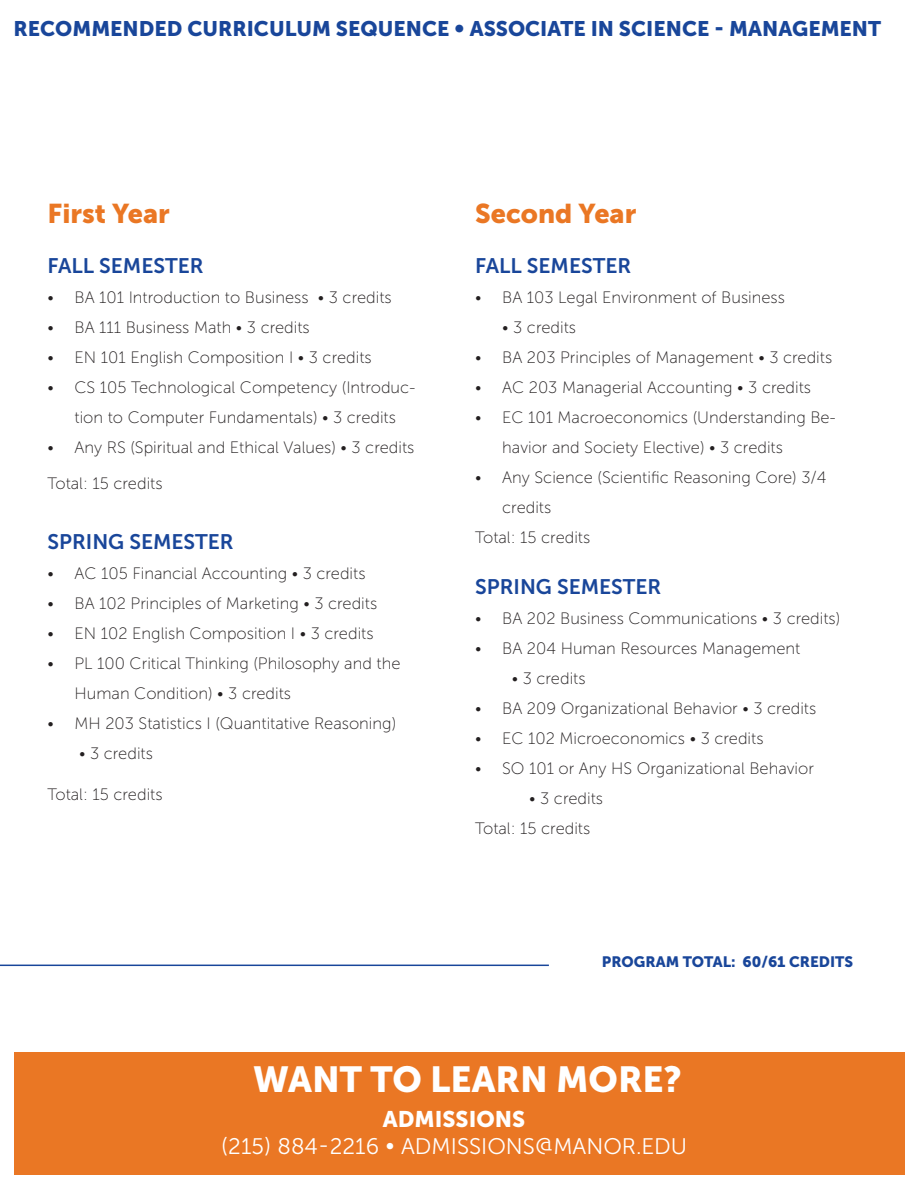
<style>
.page{position:relative;width:918px;height:1188px;background:#fff}
.page>*{position:absolute;margin:0;border:0;box-sizing:border-box;transform-origin:0 0}
.t1{font:36px "Museo Sans 900";color:#fff}
.t2{font:27px "Museo Sans 900";color:#ea7724}
.t3{font:22.5px "Museo Sans 300";color:#fff}
.t4{font:22.5px "Museo Sans 900";color:#fff}
.t5{font:21px "Museo Sans 900";color:#19469a}
.t6{font:21px "Museo Sans 700";color:#19469a}
.t7{font:16.5px/30px "Museo Sans 100";color:#231f20}
.t8{font:15px "Museo Sans 900";color:#19469a}
</style>
<div class="page">
<hr style="left:0;top:965px;width:549px;height:1px;background:#19469a">
<div style="left:14px;top:1052px;width:891px;height:122px;background:#ea7724"></div>
<p class="t5" style="left:14px;top:17px;width:869px">RECOMMENDED CURRICULUM SEQUENCE • ASSOCIATE IN SCIENCE - MANAGEMENT</p>
<p class="t2" style="left:48px;top:198px;width:124px">First Year</p>
<p class="t6" style="left:48px;top:254px;width:158px">FALL SEMESTER</p>
<p class="t7" style="left:48px;top:283px;width:346px">• BA 101 Introduction to Business • 3 credits</p>
<p class="t7" style="left:48px;top:313px;width:264px">• BA 111 Business Math • 3 credits</p>
<p class="t7" style="left:48px;top:343px;width:326px">• EN 101 English Composition I • 3 credits</p>
<p class="t7" style="left:48px;top:373px;width:369px;text-align:center">• CS 105 Technological Competency (Introduc&shy;tion to Computer Fundamentals) • 3 credits</p>
<p class="t7" style="left:48px;top:433px;width:368px">• Any RS (Spiritual and Ethical Values) • 3 credits</p>
<p class="t7" style="left:48px;top:469px;width:117px">Total: 15 credits</p>
<p class="t6" style="left:48px;top:530px;width:188px">SPRING SEMESTER</p>
<p class="t7" style="left:48px;top:558px;width:320px">• AC 105 Financial Accounting • 3 credits</p>
<p class="t7" style="left:48px;top:588px;width:331px">• BA 102 Principles of Marketing • 3 credits</p>
<p class="t7" style="left:48px;top:618px;width:328px">• EN 102 English Composition I • 3 credits</p>
<p class="t7" style="left:75px;top:648px;width:328px;text-indent:-27px">• PL 100 Critical Thinking (Philosophy and the<br>Human Condition) • 3 credits</p>
<p class="t7" style="left:48px;top:708px;width:350px">• MH 203 Statistics I (Quantitative Reasoning)</p>
<p class="t7" style="left:79px;top:738px;width:75px">• 3 credits</p>
<p class="t7" style="left:48px;top:780px;width:117px">Total: 15 credits</p>
<p class="t2" style="left:475px;top:198px;width:163px">Second Year</p>
<p class="t6" style="left:475px;top:254px;width:158px">FALL SEMESTER</p>
<p class="t7" style="left:475px;top:283px;width:311px">• BA 103 Legal Environment of Business</p>
<p class="t7" style="left:502px;top:313px;width:75px">• 3 credits</p>
<p class="t7" style="left:475px;top:343px;width:359px">• BA 203 Principles of Management • 3 credits</p>
<p class="t7" style="left:475px;top:373px;width:337px">• AC 203 Managerial Accounting • 3 credits</p>
<p class="t7" style="left:502px;top:403px;width:335px;text-indent:-27px">• EC 101 Macroeconomics (Understanding Be&shy;havior and Society Elective) • 3 credits</p>
<p class="t7" style="left:502px;top:463px;width:326px;text-indent:-27px">• Any Science (Scientific Reasoning Core) 3/4 credits</p>
<p class="t7" style="left:475px;top:523px;width:117px">Total: 15 credits</p>
<p class="t6" style="left:475px;top:575px;width:188px">SPRING SEMESTER</p>
<p class="t7" style="left:475px;top:603px;width:367px">• BA 202 Business Communications • 3 credits)</p>
<p class="t7" style="left:475px;top:633px;width:327px">• BA 204 Human Resources Management</p>
<p class="t7" style="left:512px;top:663px;width:75px">• 3 credits</p>
<p class="t7" style="left:475px;top:693px;width:343px">• BA 209 Organizational Behavior • 3 credits</p>
<p class="t7" style="left:475px;top:723px;width:290px">• EC 102 Microeconomics • 3 credits</p>
<p class="t7" style="left:475px;top:753px;width:340px">• SO 101 or Any HS Organizational Behavior</p>
<p class="t7" style="left:529px;top:783px;width:75px">• 3 credits</p>
<p class="t7" style="left:475px;top:813px;width:117px">Total: 15 credits</p>
<p class="t8" style="left:602px;top:953px;width:253px">PROGRAM TOTAL: 60/61 CREDITS</p>
<p class="t1" style="left:253px;top:1059px;width:430px">WANT TO LEARN MORE?</p>
<p class="t4" style="left:383px;top:1106px;width:144px">ADMISSIONS</p>
<p class="t3" style="left:221px;top:1134px;width:468px">(215) 884-2216 • ADMISSIONS@MANOR.EDU</p>
</div>
